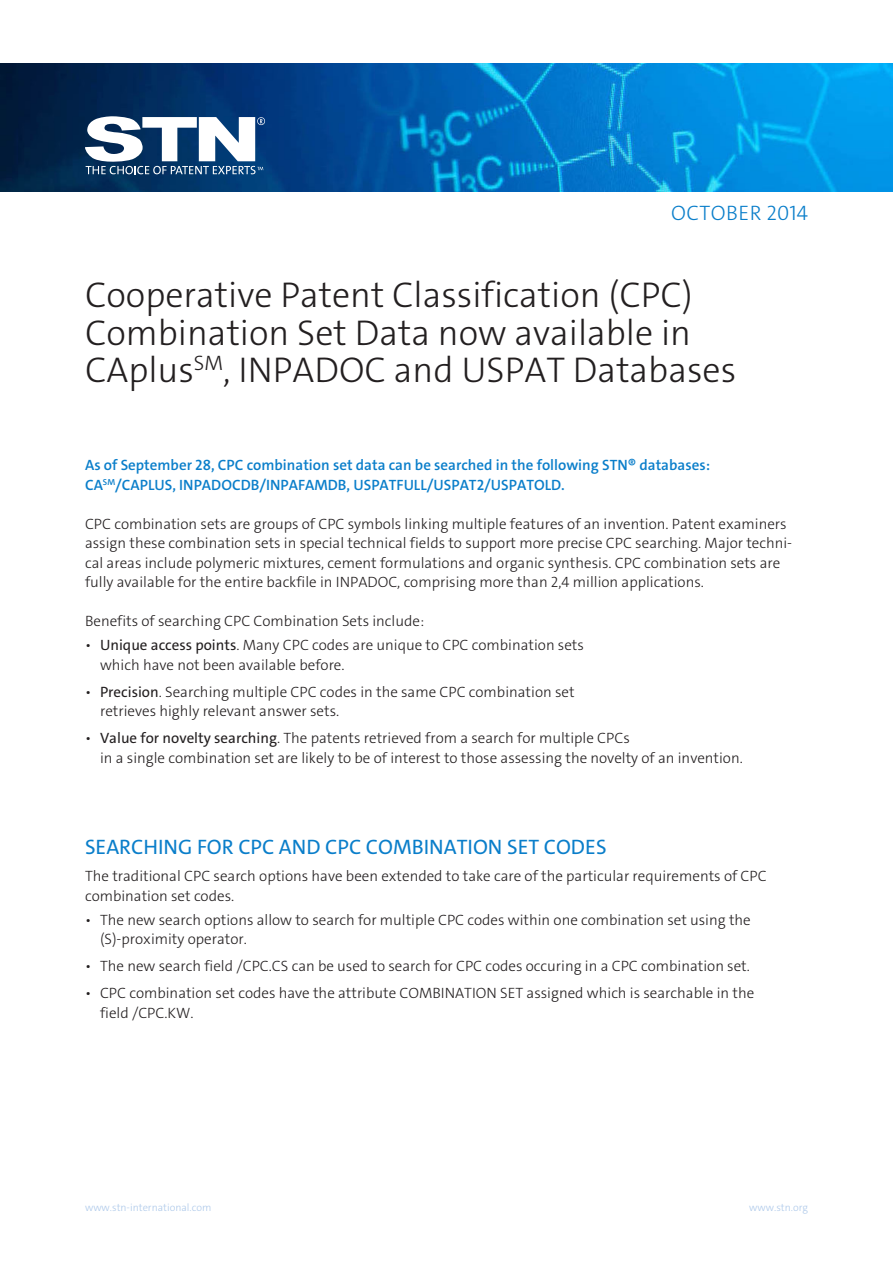
<style>
.page{position:relative;width:893px;height:1263px;background:#fff}
.page>*{position:absolute;margin:0;border:0;box-sizing:border-box;transform-origin:0 0}
.headline{font:300 36px/37.5px "The Sans C4 s";color:#231f20}
.Fliestext{font:21px "The Sans C4 s";color:#0a7eca}
.t1{font:300 21px "The Sans C4 s";letter-spacing:.025em;color:#0a7eca}
.Fliestext-2{font:300 15px/19.5px "The Sans C4 s";color:#231f20}
.Fliestext-3{font:600 15px/19.5px "The Sans C4 s";color:#0a7eca}
.t2{font:300 10.5px "The Sans C4 s";color:#aec9ea}
.s1{font-weight:400}
</style>
<div class="page">
<img style="left:0;top:64px;width:893px;height:127px">
<svg style="left:85px;top:116px;width:180px;height:58px"></svg>
<h2 class="t1" style="left:671px;top:199px;width:138px">OCTOBER 2014</h2>
<p class="headline" style="left:85px;top:277px;width:653px">Cooperative Patent Classification (CPC)<br>Combination Set Data now available in<br>CAplus<sup>SM</sup>, INPADOC and USPAT Databases</p>
<p class="Fliestext-3" style="left:85px;top:456px;width:626px">As of September 28, CPC combination set data can be searched in the following STN® databases:<br>CA<sup>SM</sup>/CAPLUS, INPADOCDB/INPAFAMDB, USPATFULL/USPAT2/USPATOLD.</p>
<p class="Fliestext-2" style="left:85px;top:514px;width:709px">CPC combination sets are groups of CPC symbols linking multiple features of an invention. Patent examiners assign these combination sets in special technical fields to support more precise CPC searching. Major techni&shy;cal areas include polymeric mixtures, cement formulations and organic synthesis. CPC combination sets are fully available for the entire backfile in INPADOC, comprising more than 2,4 million applications.</p>
<p class="Fliestext-2" style="left:85px;top:612px;width:341px">Benefits of searching CPC Combination Sets include:</p>
<p class="Fliestext-2" style="left:100px;top:636px;width:485px;text-indent:-15px">• <span class="s1">Unique access points</span>. Many CPC codes are unique to CPC combination sets which have not been available before.</p>
<p class="Fliestext-2" style="left:100px;top:682px;width:476px;text-indent:-15px">• <span class="s1">Precision</span>. Searching multiple CPC codes in the same CPC combination set retrieves highly relevant answer sets.</p>
<p class="Fliestext-2" style="left:100px;top:729px;width:644px;text-indent:-15px">• <span class="s1">Value for novelty searching</span>. The patents retrieved from a search for multiple CPCs<br>in a single combination set are likely to be of interest to those assessing the novelty of an invention.</p>
<p class="Fliestext" style="left:85px;top:834px;width:523px">SEARCHING FOR CPC AND CPC COMBINATION SET CODES</p>
<p class="Fliestext-2" style="left:85px;top:867px;width:683px">The traditional CPC search options have been extended to take care of the particular requirements of CPC combination set codes.</p>
<p class="Fliestext-2" style="left:100px;top:910px;width:652px;text-indent:-15px">• The new search options allow to search for multiple CPC codes within one combination set using the (S)-proximity operator.</p>
<p class="Fliestext-2" style="left:85px;top:957px;width:666px">• The new search field /CPC.CS can be used to search for CPC codes occuring in a CPC combination set.</p>
<p class="Fliestext-2" style="left:100px;top:984px;width:656px;text-indent:-15px">• CPC combination set codes have the attribute COMBINATION SET assigned which is searchable in the field /CPC.KW.</p>
<p class="t2" style="left:85px;top:1201px;width:128px">www.stn-international.com</p>
<p class="t2" style="left:749px;top:1201px;width:60px">www.stn.org</p>
</div>
